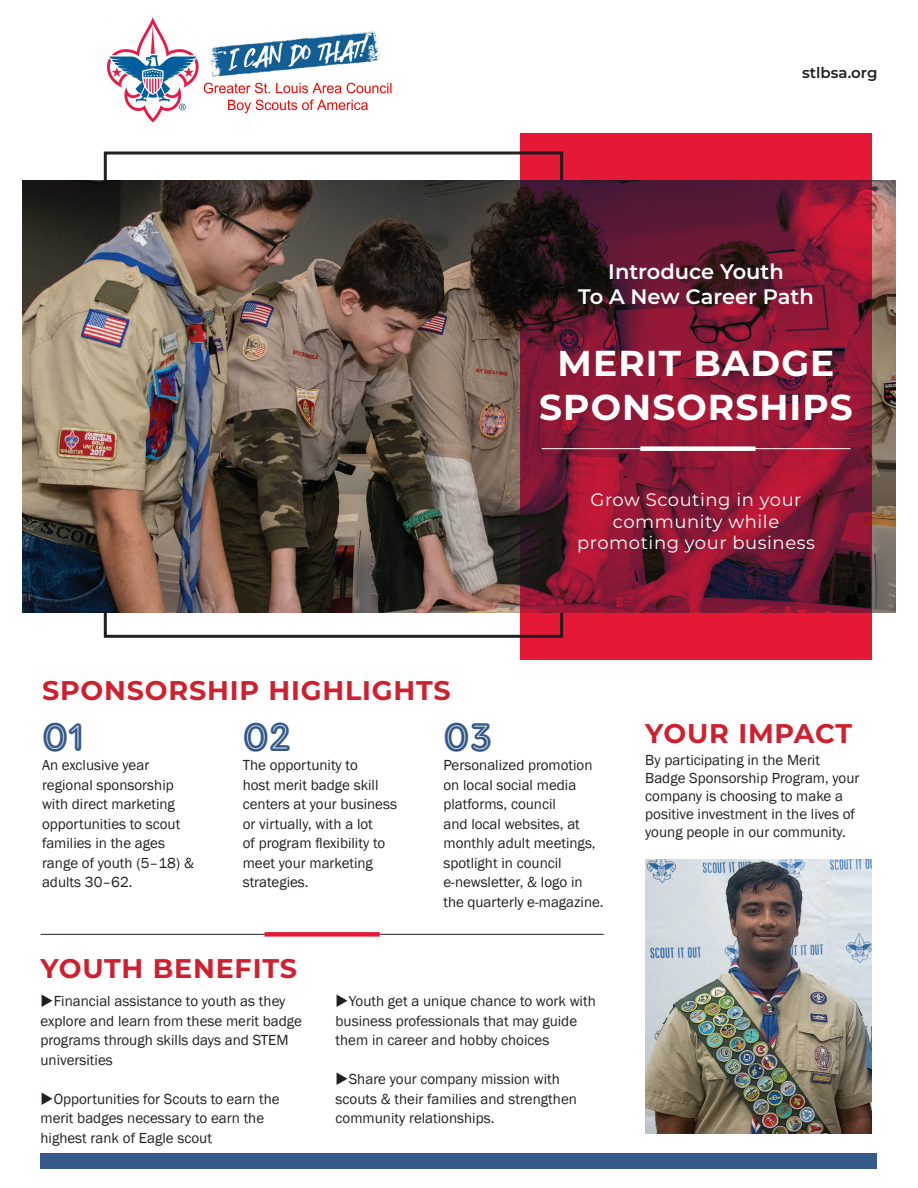
<style>
.page{position:relative;width:918px;height:1188px;background:#fff}
.page>*{position:absolute;margin:0;border:0;box-sizing:border-box;transform-origin:0 0}
.t1{font:39px "Adam Gorry Inline";color:#355989}
.t2{font:700 36px/43.2px "Montserrat";letter-spacing:.03em;color:#fff;text-align:center}
.t3{font:700 27px "Montserrat";letter-spacing:.03em;color:#cf202f}
.t4{font:600 21px/25.2px "Montserrat";color:#fff;text-align:center}
.t5{font:18px/21.6px "Montserrat";letter-spacing:.03em;color:#fff;text-align:center}
.t6{font:15px/19.5px "Franklin Gothic";color:#231f20}
.t7{font:600 15px "Montserrat";color:#231f20}
</style>
<div class="page">
<img style="left:23px;top:181px;width:872px;height:432px">
<svg style="left:521px;top:133px;width:351px;height:526px;background:#881730"></svg>
<hr style="left:542px;top:448px;width:308px;height:1px;background:#fff">
<div style="left:640px;top:446px;width:116px;height:5px;background:#fff"></div>
<hr style="left:40px;top:934px;width:564px;height:1px;background:#231f20">
<div style="left:265px;top:932px;width:115px;height:5px;background:#e51836"></div>
<div style="left:40px;top:1153px;width:838px;height:16px;background:#355989"></div>
<img style="left:645px;top:859px;width:227px;height:275px">
<img style="left:107px;top:17px;width:285px;height:106px">
<p class="t7" style="left:802px;top:62px;width:77px">stlbsa.org</p>
<h3 class="t4" style="left:578px;top:258px;width:237px">Introduce Youth<br>To A New Career Path</h3>
<h2 class="t2" style="left:539px;top:340px;width:315px">MERIT BADGE<br>SPONSORSHIPS</h2>
<h3 class="t3" style="left:42px;top:671px;width:410px">SPONSORSHIP HIGHLIGHTS</h3>
<p class="t5" style="left:577px;top:488px;width:239px">Grow Scouting in your community while promoting your business</p>
<h1 class="t1" style="left:42px;top:714px;width:44px">01</h1>
<p class="t6" style="left:42px;top:756px;width:154px">An exclusive year regional sponsorship with direct marketing opportunities to scout families in the ages range of youth (5–18) &amp; adults 30–62.</p>
<h1 class="t1" style="left:243px;top:714px;width:50px">02</h1>
<p class="t6" style="left:243px;top:756px;width:156px">The opportunity to<br>host merit badge skill centers at your business or virtually, with a lot<br>of program flexibility to meet your marketing strategies.</p>
<h3 class="t3" style="left:40px;top:949px;width:258px">YOUTH BENEFITS</h3>
<h1 class="t1" style="left:443px;top:714px;width:50px">03</h1>
<p class="t6" style="left:443px;top:756px;width:162px">Personalized promotion on local social media platforms, council<br>and local websites, at monthly adult meetings, spotlight in council e-newsletter, &amp; logo in the quarterly e-magazine.</p>
<p class="t6" style="left:40px;top:992px;width:263px">◆Financial assistance to youth as they explore and learn from these merit badge programs through skills days and STEM universities</p>
<p class="t6" style="left:40px;top:1089px;width:241px">◆Opportunities for Scouts to earn the merit badges necessary to earn the highest rank of Eagle scout</p>
<p class="t6" style="left:336px;top:992px;width:262px">◆Youth get a unique chance to work with business professionals that may guide them in career and hobby choices</p>
<p class="t6" style="left:336px;top:1070px;width:243px">◆Share your company mission with scouts &amp; their families and strengthen community relationships.</p>
<h3 class="t3" style="left:645px;top:714px;width:208px">YOUR IMPACT</h3>
<p class="t6" style="left:645px;top:751px;width:216px;line-height:18px">By participating in the Merit<br>Badge Sponsorship Program, your company is choosing to make a positive investment in the lives of young people in our community.</p>
</div>
